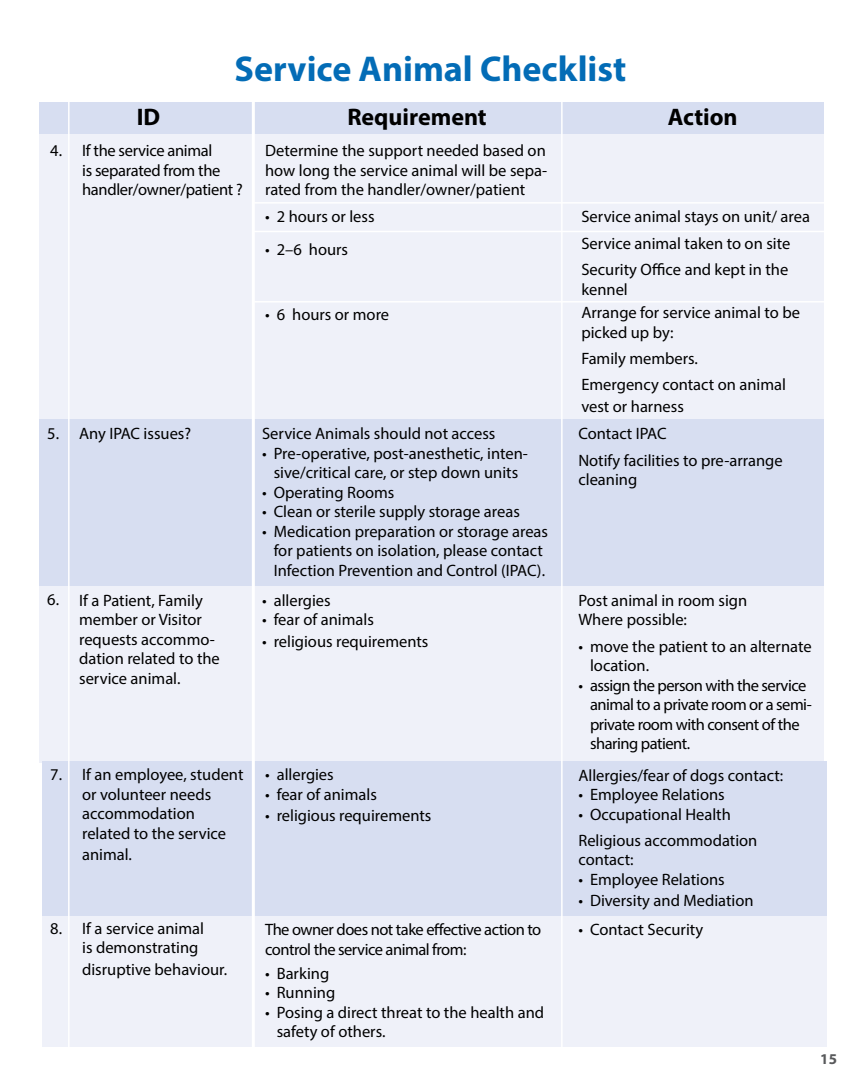
<style>
.page{position:relative;width:864px;height:1080px;background:#fff}
.page>*{position:absolute;margin:0;border:0;box-sizing:border-box;transform-origin:0 0}
.t1{font:700 36px "Myriad Pro";color:#036cb6}
.t2{font:700 24px "Myriad Pro";color:#000}
.t3{font:16.5px/19.5px "Myriad Pro";color:#000}
.t4{font:16.5px/19.5px "Myriad Pro";letter-spacing:-.03em;color:#000}
.t5{font:16.5px/19.5px "Myriad Pro";letter-spacing:-.02em;color:#000}
.t6{font:700 15px "Myriad Pro";color:#58595b}
</style>
<div class="page">
<div style="left:39px;top:134px;width:784px;height:284px;background:#eff1f9"></div>
<div style="left:39px;top:419px;width:784px;height:167px;background:#d7def1"></div>
<div style="left:39px;top:586px;width:784px;height:176px;background:#eff1f9"></div>
<div style="left:42px;top:761px;width:784px;height:155px;background:#d7def1"></div>
<div style="left:42px;top:916px;width:784px;height:131px;background:#eff1f9"></div>
<div style="left:39px;top:103px;width:784px;height:31px;background:#d7def1"></div>
<hr style="left:68px;top:66px;width:2px;height:984px;background:#fff">
<hr style="left:561px;top:90px;width:2px;height:962px;background:#fff">
<hr style="left:252px;top:90px;width:3px;height:959px;background:#fff">
<hr style="left:253px;top:202px;width:581px;height:2px;background:#fff">
<hr style="left:253px;top:231px;width:581px;height:1px;background:#fff">
<hr style="left:253px;top:301px;width:581px;height:2px;background:#fff">
<h1 class="t1" style="left:235px;top:45px;width:393px">Service Animal Checklist</h1>
<h2 class="t2" style="left:137px;top:101px;width:25px">ID</h2>
<h2 class="t2" style="left:347px;top:101px;width:141px">Requirement</h2>
<h2 class="t2" style="left:668px;top:101px;width:71px">Action</h2>
<p class="t3" style="left:50px;top:141px;width:13px">4.</p>
<p class="t5" style="left:82px;top:141px;width:162px">If the service animal<br>is separated from the handler/owner/patient ?</p>
<p class="t3" style="left:265px;top:141px;width:284px;text-align:justify">Determine the support needed based on how long the service animal will be sepa&shy;rated from the handler/owner/patient</p>
<p class="t3" style="left:265px;top:206px;width:111px">• 2 hours or less</p>
<p class="t3" style="left:265px;top:239px;width:85px">• 2–6 hours</p>
<p class="t3" style="left:265px;top:305px;width:126px">• 6 hours or more</p>
<p class="t3" style="left:47px;top:424px;width:13px">5.</p>
<p class="t3" style="left:79px;top:424px;width:114px">Any IPAC issues?</p>
<p class="t3" style="left:47px;top:590px;width:13px">6.</p>
<p class="t3" style="left:79px;top:590px;width:142px">If a Patient, Family member or Visitor requests accommo&shy;dation related to the service animal.</p>
<p class="t3" style="left:262px;top:424px;width:235px">Service Animals should not access</p>
<p class="t3" style="left:262px;top:443px;width:267px;text-align:center">• Pre-operative, post-anesthetic, inten&shy;sive/critical care, or step down units</p>
<p class="t3" style="left:262px;top:482px;width:134px">• Operating Rooms</p>
<p class="t3" style="left:262px;top:502px;width:259px">• Clean or sterile supply storage areas</p>
<p class="t3" style="left:262px;top:521px;width:288px;text-align:center">• Medication preparation or storage areas for patients on isolation, please contact<br>Infection Prevention and Control (IPAC).</p>
<p class="t3" style="left:262px;top:590px;width:70px">• allergies</p>
<p class="t3" style="left:262px;top:609px;width:113px">• fear of animals</p>
<p class="t3" style="left:262px;top:631px;width:168px">• religious requirements</p>
<p class="t3" style="left:581px;top:203px;width:230px;line-height:26.5px">Service animal stays on unit/ area<br>Service animal taken to on site<br>Security Office and kept in the</p>
<p class="t3" style="left:581px;top:277px;width:220px;line-height:23.9px">kennel<br>Arrange for service animal to be</p>
<p class="t3" style="left:581px;top:319px;width:206px;line-height:26.2px">picked up by:<br>Family members.<br>Emergency contact on animal</p>
<p class="t3" style="left:578px;top:393px;width:206px;line-height:26.7px">vest or harness<br>Contact IPAC<br>Notify facilities to pre-arrange</p>
<p class="t3" style="left:578px;top:469px;width:60px">cleaning</p>
<p class="t3" style="left:578px;top:590px;width:170px">Post animal in room sign<br>Where possible:</p>
<p class="t3" style="left:590px;top:636px;width:223px;text-indent:-12px">• move the patient to an alternate location.</p>
<p class="t4" style="left:590px;top:675px;width:223px;text-indent:-12px">• assign the person with the service animal to a private room or a semi&shy;private room with consent of the sharing patient.</p>
<p class="t3" style="left:50px;top:765px;width:13px">7.</p>
<p class="t3" style="left:82px;top:765px;width:163px">If an employee, student or volunteer needs accommodation related to the service</p>
<p class="t3" style="left:82px;top:845px;width:51px">animal.</p>
<p class="t3" style="left:265px;top:765px;width:70px">• allergies</p>
<p class="t3" style="left:265px;top:784px;width:113px">• fear of animals</p>
<p class="t3" style="left:265px;top:806px;width:168px">• religious requirements</p>
<p class="t3" style="left:50px;top:918px;width:13px">8.</p>
<p class="t3" style="left:82px;top:918px;width:123px">If a service animal is demonstrating</p>
<p class="t3" style="left:82px;top:960px;width:146px">disruptive behaviour.</p>
<p class="t4" style="left:265px;top:920px;width:278px">The owner does not take effective action to control the service animal from:</p>
<p class="t3" style="left:265px;top:963px;width:66px">• Barking</p>
<p class="t3" style="left:265px;top:983px;width:72px">• Running</p>
<p class="t3" style="left:277px;top:1002px;width:269px;text-indent:-12px">• Posing a direct threat to the health and safety of others.</p>
<p class="t3" style="left:578px;top:765px;width:206px">Allergies/fear of dogs contact:</p>
<p class="t3" style="left:578px;top:785px;width:148px">• Employee Relations</p>
<p class="t3" style="left:578px;top:801px;width:181px;line-height:26.2px">• Occupational Health<br>Religious accommodation</p>
<p class="t3" style="left:578px;top:850px;width:57px">contact:</p>
<p class="t3" style="left:578px;top:869px;width:148px">• Employee Relations</p>
<p class="t3" style="left:578px;top:891px;width:177px">• Diversity and Mediation</p>
<p class="t3" style="left:578px;top:920px;width:126px">• Contact Security</p>
<p class="t6" style="left:820px;top:1049px;width:18px">15</p>
</div>
